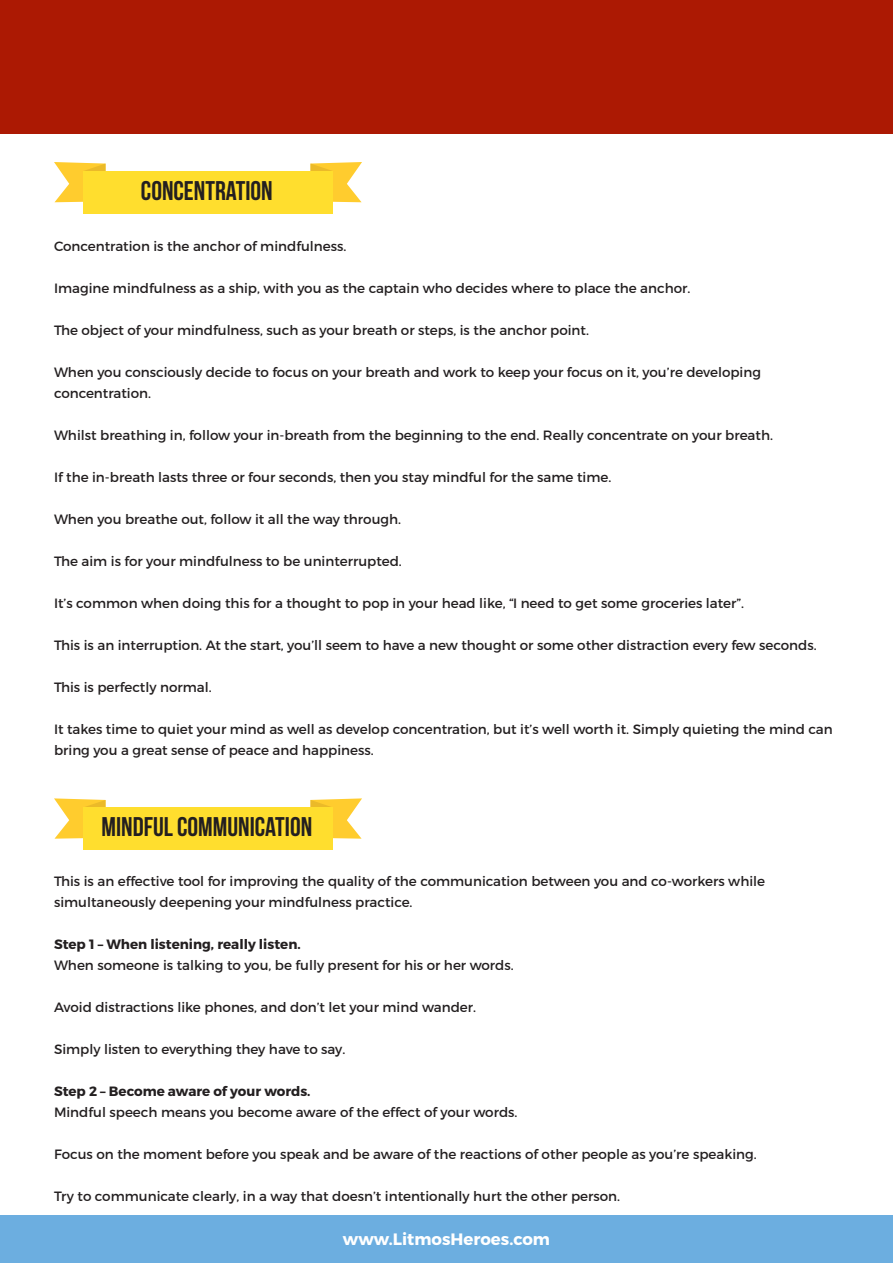
<style>
.page{position:relative;width:893px;height:1263px;background:#fff}
.page>*{position:absolute;margin:0;border:0;box-sizing:border-box;transform-origin:0 0}
.t1{font:700 27px "Bebas Neue";color:#231f20}
.t2{font:700 16.5px "Montserrat";color:#fff}
.t3{font:13.5px/21px "Montserrat";color:#231f20}
.t4{font:700 13.5px "Montserrat";color:#231f20}
</style>
<div class="page">
<div style="left:0;top:1215px;width:893px;height:48px;background:#6caee0"></div>
<div style="left:0;top:0;width:893px;height:134px;background:#ac1903"></div>
<svg style="left:54px;top:162px;width:52px;height:40px"></svg>
<svg style="left:54px;top:798px;width:52px;height:41px"></svg>
<svg style="left:310px;top:162px;width:52px;height:40px"></svg>
<svg style="left:310px;top:798px;width:52px;height:41px"></svg>
<div style="left:83px;top:171px;width:250px;height:42px;background:#ffde2e"></div>
<div style="left:83px;top:807px;width:250px;height:42px;background:#ffde2e"></div>
<p class="t1" style="left:141px;top:176px;width:133px">CONCENTRATION</p>
<p class="t3" style="left:54px;top:235px;width:294px">Concentration is the anchor of mindfulness.</p>
<p class="t3" style="left:54px;top:277px;width:638px">Imagine mindfulness as a ship, with you as the captain who decides where to place the anchor.</p>
<p class="t3" style="left:54px;top:319px;width:536px">The object of your mindfulness, such as your breath or steps, is the anchor point.</p>
<p class="t3" style="left:54px;top:361px;width:709px">When you consciously decide to focus on your breath and work to keep your focus on it, you’re developing concentration.</p>
<p class="t3" style="left:54px;top:424px;width:720px">Whilst breathing in, follow your in-breath from the beginning to the end. Really concentrate on your breath.</p>
<p class="t3" style="left:54px;top:466px;width:559px">If the in-breath lasts three or four seconds, then you stay mindful for the same time.</p>
<p class="t3" style="left:54px;top:508px;width:349px">When you breathe out, follow it all the way through.</p>
<p class="t3" style="left:54px;top:550px;width:349px">The aim is for your mindfulness to be uninterrupted.</p>
<p class="t3" style="left:54px;top:592px;width:691px">It’s common when doing this for a thought to pop in your head like, “I need to get some groceries later”.</p>
<p class="t3" style="left:54px;top:634px;width:764px">This is an interruption. At the start, you’ll seem to have a new thought or some other distraction every few seconds.</p>
<p class="t3" style="left:54px;top:676px;width:159px">This is perfectly normal.</p>
<p class="t3" style="left:54px;top:718px;width:780px">It takes time to quiet your mind as well as develop concentration, but it’s well worth it. Simply quieting the mind can bring you a great sense of peace and happiness.</p>
<p class="t1" style="left:101px;top:812px;width:212px">MINDFUL COMMUNICATION</p>
<p class="t3" style="left:54px;top:870px;width:713px">This is an effective tool for improving the quality of the communication between you and co-workers while simultaneously deepening your mindfulness practice.</p>
<p class="t4" style="left:54px;top:936px;width:248px">Step 1 – When listening, really listen.</p>
<p class="t3" style="left:54px;top:954px;width:461px">When someone is talking to you, be fully present for his or her words.</p>
<p class="t3" style="left:54px;top:996px;width:424px">Avoid distractions like phones, and don’t let your mind wander.</p>
<p class="t3" style="left:54px;top:1038px;width:293px">Simply listen to everything they have to say.</p>
<p class="t4" style="left:54px;top:1083px;width:258px">Step 2 – Become aware of your words.</p>
<p class="t3" style="left:54px;top:1101px;width:465px">Mindful speech means you become aware of the effect of your words.</p>
<p class="t3" style="left:54px;top:1143px;width:704px">Focus on the moment before you speak and be aware of the reactions of other people as you’re speaking.</p>
<p class="t3" style="left:54px;top:1185px;width:568px">Try to communicate clearly, in a way that doesn’t intentionally hurt the other person.</p>
<p class="t2" style="left:343px;top:1228px;width:209px">www.LitmosHeroes.com</p>
</div>
